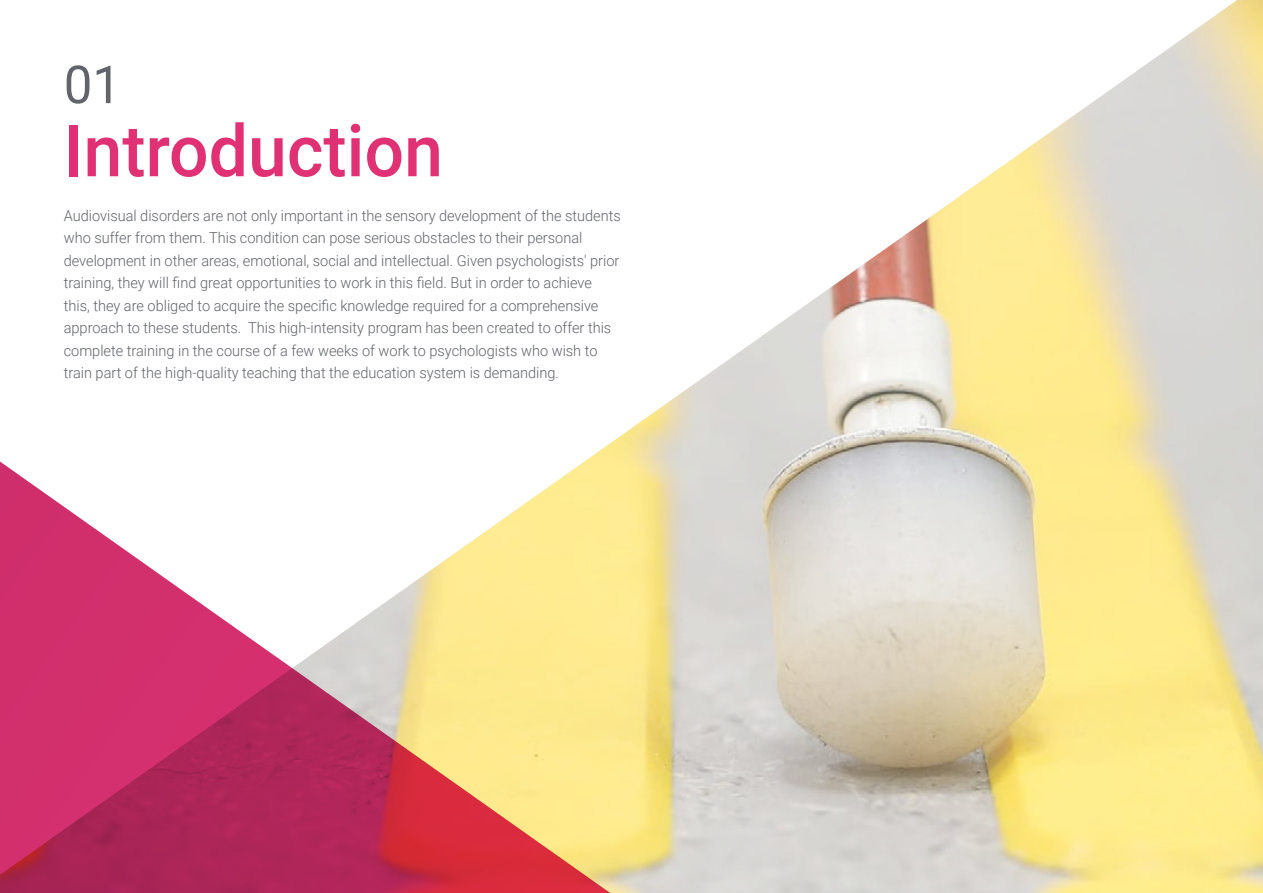
<style>
.page{position:relative;width:1263px;height:893px;background:#fff}
.page>*{position:absolute;margin:0;border:0;box-sizing:border-box;transform-origin:0 0}
.t1{font:500 72px "Roboto";color:#df3174}
.t2{font:52.5px "Roboto";color:#61646a}
.t3{font:300 15px/22.5px "Roboto";color:#61646a}
</style>
<div class="page">
<img style="left:607px;top:0;width:656px;height:893px">
<svg style="left:0;top:446px;width:640px;height:447px"></svg>
<h2 class="t2" style="left:64px;top:48px;width:59px">01</h2>
<h1 class="t1" style="left:64px;top:100px;width:381px">Introduction</h1>
<p class="t3" style="left:64px;top:204px;width:558px">Audiovisual disorders are not only important in the sensory development of the students who suffer from them. This condition can pose serious obstacles to their personal development in other areas, emotional, social and intellectual. Given psychologists' prior training, they will find great opportunities to work in this field. But in order to achieve this, they are obliged to acquire the specific knowledge required for a comprehensive approach to these students. This high-intensity program has been created to offer this complete training in the course of a few weeks of work to psychologists who wish to train part of the high-quality teaching that the education system is demanding.</p>
</div>
